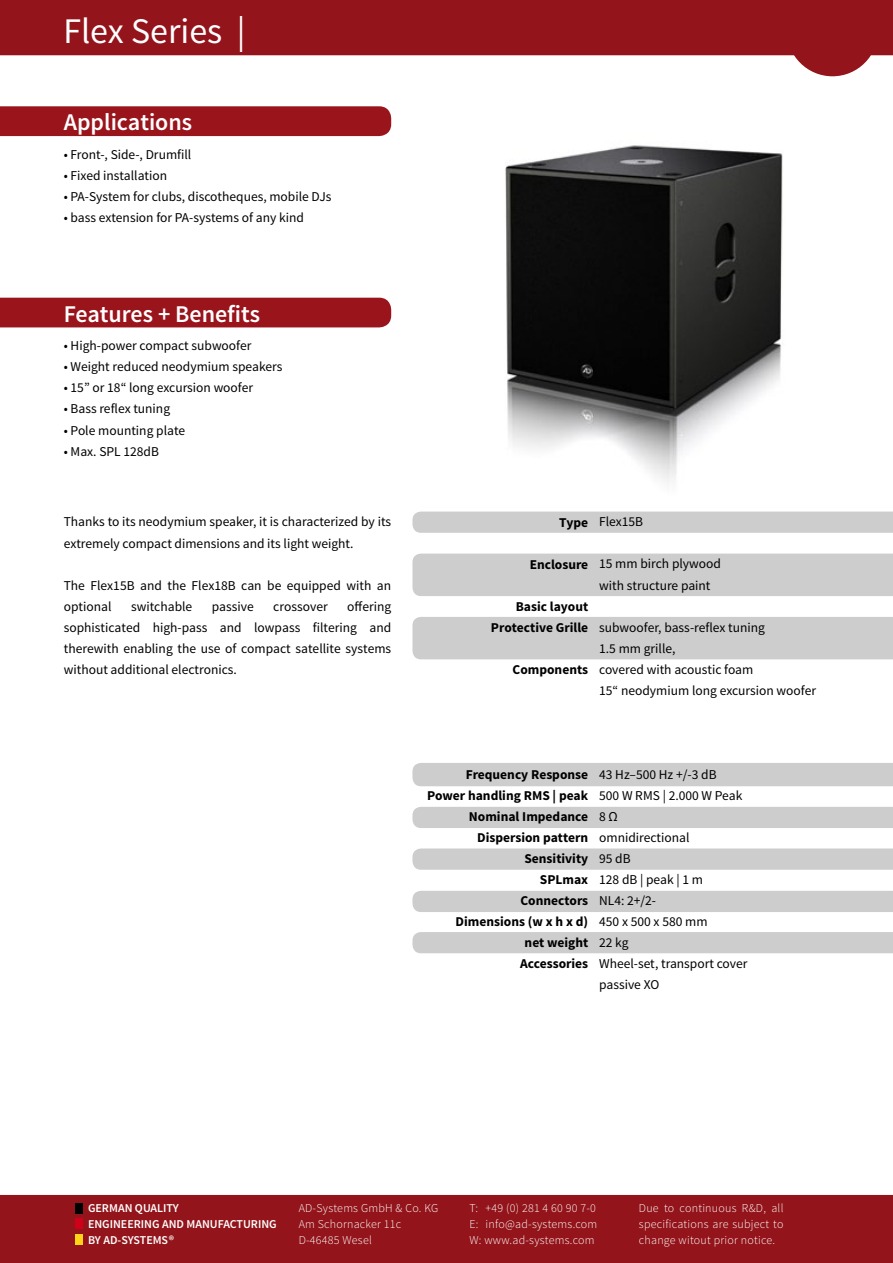
<style>
.page{position:relative;width:893px;height:1263px;background:#fff}
.page>*{position:absolute;margin:0;border:0;box-sizing:border-box;transform-origin:0 0}
.t1{font:36px "Source Sans Pro";color:#fff}
.t2{font:600 24px "Source Sans Pro";color:#fff}
.t3{font:13.5px/21px "Source Sans Pro";color:#000}
.t4{font:700 13.5px/21px "Source Sans Pro";color:#000;text-align:right}
.t5{font:300 12px/15.8px "Source Sans Pro";letter-spacing:.02em;color:#fff;text-align:justify}
.t6{font:600 12px/15.8px "Source Sans Pro";color:#fff}
</style>
<div class="page">
<div style="left:0;top:0;width:893px;height:55px;background:#93141a"></div>
<svg style="left:787px;top:0;width:91px;height:76px;background:#9e2d32"></svg>
<div style="left:0;top:106px;width:391px;height:30px;background:#9a141c"></div>
<div style="left:0;top:298px;width:391px;height:29px;background:#9a141c"></div>
<div style="left:1px;top:1196px;width:891px;height:66px;background:#93141a"></div>
<div style="left:0;top:1195px;width:893px;height:68px;border:2px solid #93141a"></div>
<div style="left:75px;top:1203px;width:8px;height:11px;background:#000"></div>
<div style="left:75px;top:1218px;width:8px;height:11px;background:#d10019"></div>
<div style="left:75px;top:1235px;width:8px;height:10px;background:#ffd417"></div>
<svg style="left:412px;top:511px;width:481px;height:22px;background:#cecece"></svg>
<div style="left:412px;top:554px;width:481px;height:42px;background:#cdcdcd"></div>
<div style="left:412px;top:617px;width:481px;height:42px;background:#cdcdcd"></div>
<div style="left:412px;top:763px;width:481px;height:23px;background:#cdcdcd"></div>
<div style="left:412px;top:807px;width:481px;height:21px;background:#cdcdcd"></div>
<svg style="left:412px;top:848px;width:481px;height:22px;background:#cecece"></svg>
<div style="left:412px;top:891px;width:481px;height:21px;background:#cdcdcd"></div>
<div style="left:412px;top:932px;width:481px;height:21px;background:#cdcdcd"></div>
<img style="left:505px;top:145px;width:278px;height:338px">
<h1 class="t1" style="left:63px;top:9px;width:184px">Flex Series |</h1>
<h2 class="t2" style="left:64px;top:107px;width:130px">Applications</h2>
<p class="t3" style="left:64px;top:144px;width:129px">• Front-, Side-, Drumfill</p>
<p class="t3" style="left:64px;top:165px;width:105px">• Fixed installation</p>
<p class="t3" style="left:64px;top:186px;width:269px">• PA-System for clubs, discotheques, mobile DJs</p>
<p class="t3" style="left:64px;top:207px;width:242px">• bass extension for PA-systems of any kind</p>
<h2 class="t2" style="left:64px;top:298px;width:198px">Features + Benefits</h2>
<p class="t3" style="left:64px;top:336px;width:189px">• High-power compact subwoofer</p>
<p class="t3" style="left:64px;top:357px;width:220px">• Weight reduced neodymium speakers</p>
<p class="t3" style="left:64px;top:378px;width:191px">• 15” or 18“ long excursion woofer</p>
<p class="t3" style="left:64px;top:399px;width:108px">• Bass reflex tuning</p>
<p class="t3" style="left:64px;top:420px;width:123px">• Pole mounting plate</p>
<p class="t3" style="left:64px;top:441px;width:97px">• Max. SPL 128dB</p>
<p class="t3" style="left:64px;top:512px;width:329px">Thanks to its neodymium speaker, it is characterized by its extremely compact dimensions and its light weight.</p>
<p class="t3" style="left:64px;top:575px;width:329px">The Flex15B and the Flex18B can be equipped with an optional</p>
<p class="t3" style="left:64px;top:596px;width:329px;text-align:justify;text-indent:283px">offering sophisticated high-pass and lowpass filtering and therewith enabling the use of compact satellite systems without additional electronics.</p>
<p class="t3" style="left:131px;top:596px;width:63px">switchable</p>
<p class="t3" style="left:212px;top:596px;width:44px">passive</p>
<p class="t3" style="left:273px;top:596px;width:56px">crossover</p>
<p class="t4" style="left:559px;top:512px;width:30px">Type</p>
<p class="t4" style="left:530px;top:554px;width:60px">Enclosure</p>
<p class="t4" style="left:491px;top:596px;width:99px">Basic layout<br>Protective Grille</p>
<p class="t4" style="left:512px;top:659px;width:77px">Components</p>
<p class="t3" style="left:599px;top:512px;width:45px">Flex15B</p>
<p class="t3" style="left:599px;top:554px;width:123px">15 mm birch plywood with structure paint</p>
<p class="t3" style="left:599px;top:617px;width:218px">subwoofer, bass-reflex tuning<br>1.5 mm grille,<br>covered with acoustic foam<br>15“ neodymium long excursion woofer</p>
<p class="t4" style="left:427px;top:764px;width:162px">Frequency Response<br>Power handling RMS | peak<br>Nominal Impedance<br>Dispersion pattern<br>Sensitivity<br>SPLmax<br>Connectors<br>Dimensions (w x h x d)<br>net weight<br>Accessories</p>
<p class="t3" style="left:599px;top:764px;width:150px">43 Hz–500 Hz +/-3 dB<br>500 W RMS | 2.000 W Peak<br>8 Ω<br>omnidirectional<br>95 dB<br>128 dB | peak | 1 m<br>NL4: 2+/2-<br>450 x 500 x 580 mm<br>22 kg<br>Wheel-set, transport cover passive XO</p>
<p class="t6" style="left:88px;top:1201px;width:190px">GERMAN QUALITY<br>ENGINEERING AND MANUFACTURING<br>BY AD-SYSTEMS®</p>
<p class="t5" style="left:469px;top:1201px;width:129px">T: +49 (0) 281 4 60 90 7-0<br>E: info@ad-systems.com W: www.ad-systems.com</p>
<p class="t5" style="left:299px;top:1201px;width:141px;text-align:left">AD-Systems GmbH &amp; Co. KG<br>Am Schornacker 11c<br>D-46485 Wesel</p>
<p class="t5" style="left:639px;top:1200px;width:146px">Due to continuous R&amp;D, all specifications are subject to change witout prior notice.</p>
</div>
